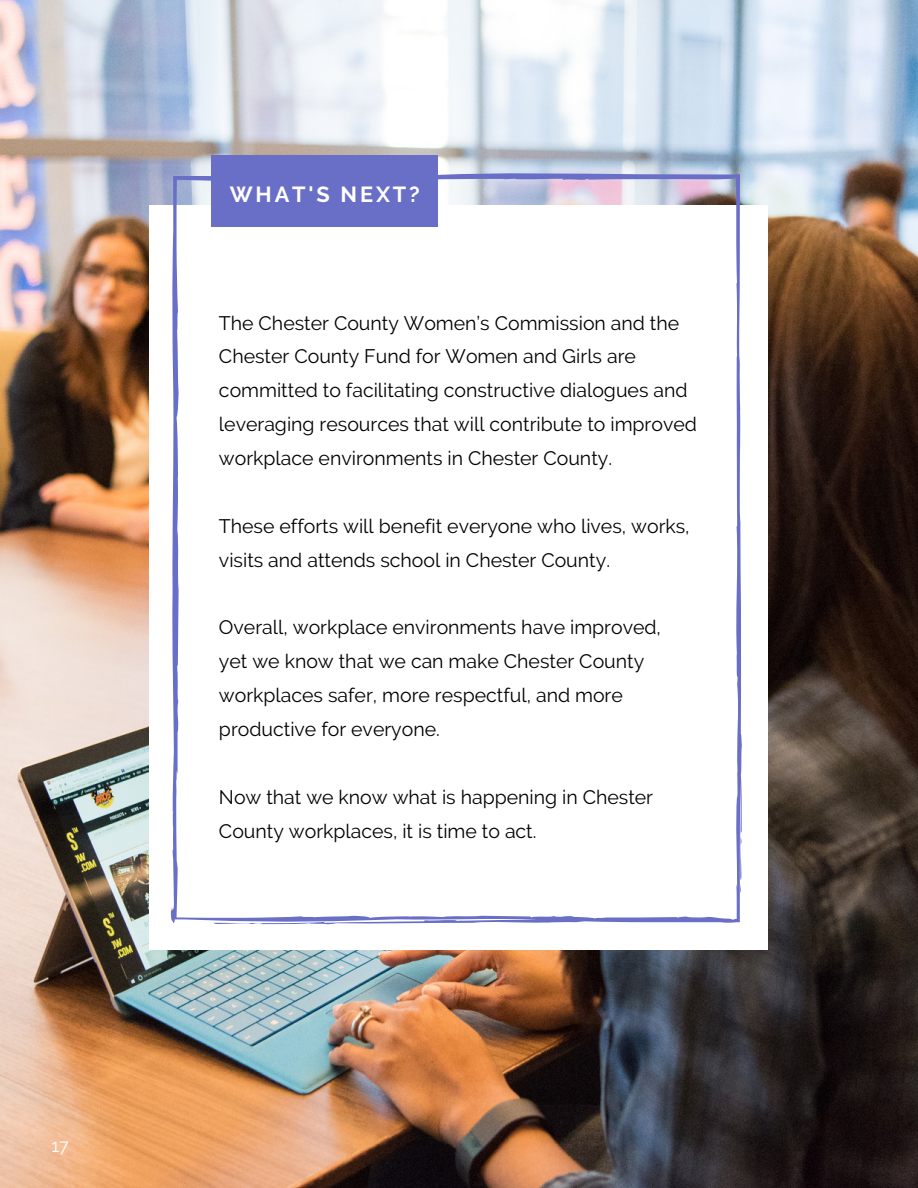
<style>
.page{position:relative;width:918px;height:1188px;background:#fff}
.page>*{position:absolute;margin:0;border:0;box-sizing:border-box;transform-origin:0 0}
.t1{font:700 21.75px "Raleway";letter-spacing:.13em;color:#fff}
.t2{font:19.5px/33.9px "Raleway";color:#000}
.t3{font:18px "Raleway";color:#fff}
</style>
<div class="page">
<img style="left:0;top:0;width:918px;height:1188px">
<div style="left:149px;top:205px;width:619px;height:745px;background:#fff"></div>
<svg style="left:171px;top:172px;width:571px;height:753px"></svg>
<div style="left:212px;top:155px;width:226px;height:72px;background:#696ec7"></div>
<p class="t3" style="left:52px;top:1135px;width:19px">17</p>
<p class="t1" style="left:230px;top:181px;width:191px">WHAT'S NEXT?</p>
<p class="t2" style="left:219px;top:306px;width:480px">The Chester County Women’s Commission and the Chester County Fund for Women and Girls are committed to facilitating constructive dialogues and leveraging resources that will contribute to improved workplace environments in Chester County.</p>
<p class="t2" style="left:219px;top:509px;width:472px">These efforts will benefit everyone who lives, works, visits and attends school in Chester County.</p>
<p class="t2" style="left:219px;top:611px;width:444px">Overall, workplace environments have improved, yet we know that we can make Chester County workplaces safer, more respectful, and more productive for everyone.</p>
<p class="t2" style="left:219px;top:780px;width:436px">Now that we know what is happening in Chester<br>County workplaces, it is time to act.</p>
</div>
